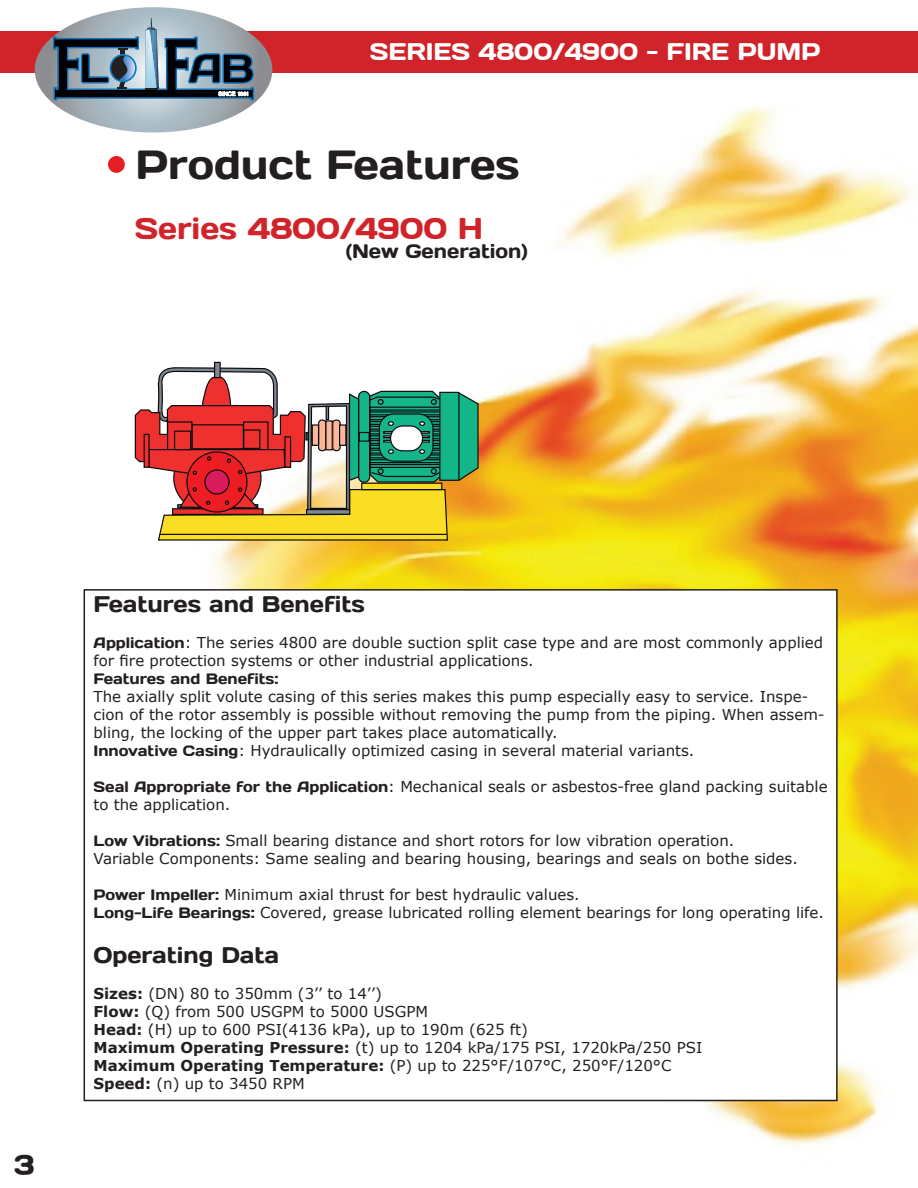
<style>
.page{position:relative;width:918px;height:1188px;background:#fff}
.page>*{position:absolute;margin:0;border:0;box-sizing:border-box;transform-origin:0 0}
.t1{font:40.5px "Days";color:#231f20}
.t2{font:30px "Days";color:#d1232a}
.t3{font:24px "Days";color:#fff}
.t4{font:22.5px "Days";color:#231f20}
.t5{font:19.5px "Days";color:#231f20}
.t6{font:15px/18px "Verdana";color:#231f20}
.t7{font:15px "Days";color:#231f20}
.s1{font-family:"Days"}
.s2{font-weight:700}
</style>
<div class="page">
<img style="left:5px;top:72px;width:913px;height:1074px">
<div style="left:1px;top:31px;width:917px;height:41px;background:#d1232a"></div>
<svg style="left:35px;top:7px;width:237px;height:125px"></svg>
<div style="left:108px;top:156px;width:17px;height:17px;background:#e61e24;border-radius:50%"></div>
<div style="left:215px;top:362px;width:5px;height:16px;background:#7b888f"></div>
<div style="left:214px;top:362px;width:7px;height:16px;border:1px solid #0f0a0f"></div>
<svg style="left:135px;top:367px;width:343px;height:174px"></svg>
<hr style="left:159px;top:534px;width:288px;height:1px;background:#0f0a0f">
<div style="left:362px;top:483px;width:80px;height:7px;background:#fade24"></div>
<div style="left:361px;top:483px;width:81px;height:7px;border:1px solid #0f0a0f"></div>
<div style="left:84px;top:590px;width:753px;height:511px;background:#fff"></div>
<h3 class="t3" style="left:370px;top:36px;width:452px">SERIES 4800/4900 - FIRE PUMP</h3>
<h1 class="t1" style="left:136px;top:138px;width:386px">Product Features</h1>
<h2 class="t2" style="left:135px;top:209px;width:350px">Series 4800/4900 H</h2>
<h3 class="t5" style="left:346px;top:238px;width:184px">(New Generation)</h3>
<h3 class="t4" style="left:94px;top:589px;width:273px">Features and Benefits</h3>
<p class="t6" style="left:94px;top:633px;width:731px"><span class="s1">Application</span>: The series 4800 are double suction split case type and are most commonly applied for fire protection systems or other industrial applications.</p>
<p class="t7" style="left:94px;top:669px;width:187px">Features and Benefits:</p>
<p class="t6" style="left:94px;top:687px;width:733px">The axially split volute casing of this series makes this pump especially easy to service. Inspe&shy;cion of the rotor assembly is possible without removing the pump from the piping. When assem&shy;bling, the locking of the upper part takes place automatically.<br><span class="s1">Innovative Casing</span>: Hydraulically optimized casing in several material variants.</p>
<p class="t6" style="left:94px;top:777px;width:736px"><span class="s1">Seal Appropriate for the Application</span>: Mechanical seals or asbestos-free gland packing suitable to the application.</p>
<p class="t6" style="left:94px;top:831px;width:706px"><span class="s1">Low Vibrations:</span> Small bearing distance and short rotors for low vibration operation.<br>Variable Components: Same sealing and bearing housing, bearings and seals on bothe sides.</p>
<p class="t6" style="left:94px;top:885px;width:732px"><span class="s1">Power Impeller:</span> Minimum axial thrust for best hydraulic values.<br><span class="s1">Long-Life Bearings:</span> Covered, grease lubricated rolling element bearings for long operating life.</p>
<h3 class="t4" style="left:94px;top:940px;width:187px">Operating Data</h3>
<p class="t6" style="left:94px;top:984px;width:610px"><span class="s2">Sizes:</span> (DN) 80 to 350mm (3’’ to 14’’)<br><span class="s2">Flow:</span> (Q) from 500 USGPM to 5000 USGPM<br><span class="s2">Head:</span> (H) up to 600 PSI(4136 kPa), up to 190m (625 ft)<br><span class="s2">Maximum Operating Pressure:</span> (t) up to 1204 kPa/175 PSI, 1720kPa/250 PSI <span class="s2">Maximum Operating Temperature:</span> (P) up to 225°F/107°C, 250°F/120°C <span class="s2">Speed:</span> (n) up to 3450 RPM</p>
</div>
